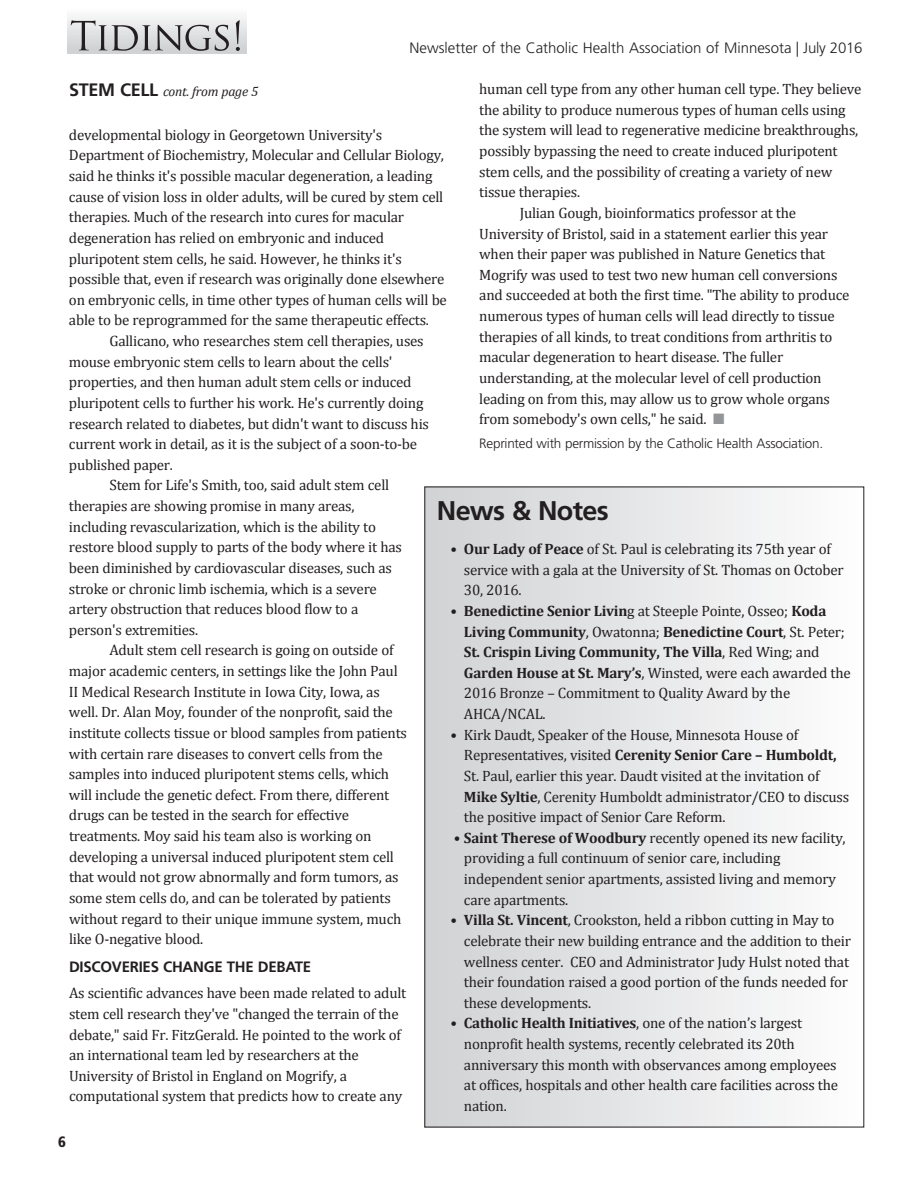
<style>
.page{position:relative;width:918px;height:1188px;background:#fff}
.page>*{position:absolute;margin:0;border:0;box-sizing:border-box;transform-origin:0 0}
.t1{font:700 27px "Frutiger LT";letter-spacing:-.03em;color:#231f20}
.t2{font:15px/20.7px "Cambria";letter-spacing:-.015em;color:#231f20}
.t3{font:300 15px "Frutiger LT";color:#231f20}
.t4{font:700 15px "Frutiger LT";letter-spacing:-.015em;color:#231f20}
.t5{font:900 condensed 15px "Frutiger LT";color:#231f20}
.t6{font:300 13.5px "Frutiger LT";letter-spacing:-.015em;color:#231f20}
.t7{font:italic 13.5px "Cambria";letter-spacing:-.015em;color:#231f20}
.s1{font-family:"Frutiger CE";font-weight:700;font-style:normal;font-size:18px}
.s2{color:#939598}
.s3{font-weight:700}
</style>
<div class="page">
<div style="left:68px;top:0;width:178px;height:53px;background:linear-gradient(to bottom,#fff,#cdced1)"></div>
<svg style="left:71px;top:20px;width:158px;height:31px;background:#b9b8ba"></svg>
<svg style="left:236px;top:20px;width:4px;height:31px"></svg>
<div style="left:425px;top:487px;width:439px;height:640px;background:linear-gradient(to right,#d0d1d4,#fdfefe)"></div>
<p class="t3" style="left:410px;top:41px;width:455px">Newsletter of the Catholic Health Association of Minnesota | July 2016</p>
<p class="t7" style="left:69px;top:83px;width:191px"><span class="s1">STEM CELL</span> cont. from page 5</p>
<p class="t2" style="left:479px;top:78px;width:384px">human cell type from any other human cell type. They believe</p>
<p class="t2" style="left:479px;top:99px;width:368px">the ability to produce numerous types of human cells using</p>
<p class="t2" style="left:479px;top:120px;width:380px">the system will lead to regenerative medicine breakthroughs,</p>
<p class="t2" style="left:479px;top:140px;width:360px">possibly bypassing the need to create induced pluripotent</p>
<p class="t2" style="left:479px;top:161px;width:355px">stem cells, and the possibility of creating a variety of new</p>
<p class="t2" style="left:479px;top:181px;width:102px">tissue therapies.</p>
<p class="t2" style="left:520px;top:202px;width:278px">Julian Gough, bioinformatics professor at the</p>
<p class="t2" style="left:479px;top:223px;width:350px">University of Bristol, said in a statement earlier this year</p>
<p class="t2" style="left:479px;top:243px;width:348px">when their paper was published in Nature Genetics that</p>
<p class="t2" style="left:479px;top:264px;width:360px">Mogrify was used to test two new human cell conversions</p>
<p class="t2" style="left:479px;top:285px;width:372px">and succeeded at both the first time. "The ability to produce</p>
<p class="t2" style="left:479px;top:305px;width:357px">numerous types of human cells will lead directly to tissue</p>
<p class="t2" style="left:479px;top:326px;width:355px">therapies of all kinds, to treat conditions from arthritis to</p>
<p class="t2" style="left:479px;top:346px;width:305px">macular degeneration to heart disease. The fuller</p>
<p class="t2" style="left:479px;top:367px;width:344px">understanding, at the molecular level of cell production</p>
<p class="t2" style="left:479px;top:388px;width:352px">leading on from this, may allow us to grow whole organs</p>
<p class="t2" style="left:479px;top:408px;width:247px">from somebody's own cells," he said. <span class="s2">■</span></p>
<p class="t6" style="left:479px;top:438px;width:345px">Reprinted with permission by the Catholic Health Association.</p>
<p class="t2" style="left:69px;top:124px;width:315px">developmental biology in Georgetown University's</p>
<p class="t2" style="left:69px;top:145px;width:377px">Department of Biochemistry, Molecular and Cellular Biology,</p>
<p class="t2" style="left:69px;top:165px;width:365px">said he thinks it's possible macular degeneration, a leading</p>
<p class="t2" style="left:69px;top:186px;width:376px">cause of vision loss in older adults, will be cured by stem cell</p>
<p class="t2" style="left:69px;top:206px;width:337px">therapies. Much of the research into cures for macular</p>
<p class="t2" style="left:69px;top:227px;width:317px">degeneration has relied on embryonic and induced</p>
<p class="t2" style="left:69px;top:248px;width:334px">pluripotent stem cells, he said. However, he thinks it's</p>
<p class="t2" style="left:69px;top:268px;width:377px">possible that, even if research was originally done elsewhere</p>
<p class="t2" style="left:69px;top:289px;width:379px">on embryonic cells, in time other types of human cells will be</p>
<p class="t2" style="left:69px;top:310px;width:362px">able to be reprogrammed for the same therapeutic effects.</p>
<p class="t2" style="left:109px;top:330px;width:316px">Gallicano, who researches stem cell therapies, uses</p>
<p class="t2" style="left:69px;top:351px;width:325px">mouse embryonic stem cells to learn about the cells'</p>
<p class="t2" style="left:69px;top:371px;width:344px">properties, and then human adult stem cells or induced</p>
<p class="t2" style="left:69px;top:392px;width:356px">pluripotent cells to further his work. He's currently doing</p>
<p class="t2" style="left:69px;top:413px;width:362px">research related to diabetes, but didn't want to discuss his</p>
<p class="t2" style="left:69px;top:433px;width:350px">current work in detail, as it is the subject of a soon-to-be</p>
<p class="t2" style="left:69px;top:454px;width:105px">published paper.</p>
<p class="t2" style="left:109px;top:475px;width:281px">Stem for Life's Smith, too, said adult stem cell</p>
<p class="t2" style="left:69px;top:495px;width:287px">therapies are showing promise in many areas,</p>
<p class="t2" style="left:69px;top:516px;width:309px">including revascularization, which is the ability to</p>
<p class="t2" style="left:69px;top:536px;width:334px">restore blood supply to parts of the body where it has</p>
<p class="t2" style="left:69px;top:557px;width:325px">been diminished by cardiovascular diseases, such as</p>
<p class="t2" style="left:69px;top:578px;width:309px">stroke or chronic limb ischemia, which is a severe</p>
<p class="t2" style="left:69px;top:598px;width:291px">artery obstruction that reduces blood flow to a</p>
<p class="t2" style="left:69px;top:619px;width:131px">person's extremities.</p>
<p class="t2" style="left:109px;top:640px;width:286px">Adult stem cell research is going on outside of</p>
<p class="t2" style="left:69px;top:660px;width:330px">major academic centers, in settings like the John Paul</p>
<p class="t2" style="left:69px;top:681px;width:312px">II Medical Research Institute in Iowa City, Iowa, as</p>
<p class="t2" style="left:69px;top:701px;width:325px">well. Dr. Alan Moy, founder of the nonprofit, said the</p>
<p class="t2" style="left:69px;top:722px;width:340px">institute collects tissue or blood samples from patients</p>
<p class="t2" style="left:69px;top:743px;width:315px">with certain rare diseases to convert cells from the</p>
<p class="t2" style="left:69px;top:763px;width:322px">samples into induced pluripotent stems cells, which</p>
<p class="t2" style="left:69px;top:784px;width:322px">will include the genetic defect. From there, different</p>
<p class="t2" style="left:69px;top:805px;width:282px">drugs can be tested in the search for effective</p>
<p class="t2" style="left:69px;top:825px;width:304px">treatments. Moy said his team also is working on</p>
<p class="t2" style="left:69px;top:846px;width:326px">developing a universal induced pluripotent stem cell</p>
<p class="t2" style="left:69px;top:866px;width:331px">that would not grow abnormally and form tumors, as</p>
<p class="t2" style="left:69px;top:887px;width:323px">some stem cells do, and can be tolerated by patients</p>
<p class="t2" style="left:69px;top:908px;width:334px">without regard to their unique immune system, much</p>
<p class="t2" style="left:69px;top:928px;width:136px">like O-negative blood.</p>
<p class="t4" style="left:69px;top:961px;width:244px">DISCOVERIES CHANGE THE DEBATE</p>
<p class="t2" style="left:69px;top:982px;width:339px">As scientific advances have been made related to adult stem cell research they've "changed the terrain of the debate," said Fr. FitzGerald. He pointed to the work of an international team led by researchers at the University of Bristol in England on Mogrify, a computational system that predicts how to create any</p>
<h1 class="t1" style="left:437px;top:500px;width:173px">News &amp; Notes</h1>
<p class="t2" style="left:464px;top:538px;width:381px;text-indent:-14px">• <span class="s3">Our Lady of Peace</span> of St. Paul is celebrating its 75th year of service with a gala at the University of St. Thomas on October<br>30, 2016.</p>
<p class="t2" style="left:464px;top:600px;width:388px;text-indent:-14px"><span class="s3">• Benedictine Senior Livin</span>g at Steeple Pointe, Osseo; <span class="s3">Koda Living Community</span>, Owatonna; <span class="s3">Benedictine Court</span>, St. Peter; <span class="s3">St. Crispin Living Community, The Villa</span>, Red Wing; and <span class="s3">Garden House at St. Mary’s</span>, Winsted, were each awarded the 2016 Bronze – Commitment to Quality Award by the AHCA/NCAL.</p>
<p class="t2" style="left:464px;top:724px;width:387px;text-indent:-14px">• Kirk Daudt, Speaker of the House, Minnesota House of Representatives, visited <span class="s3">Cerenity Senior Care – Humboldt, </span>St. Paul, earlier this year. Daudt visited at the invitation of <span class="s3">Mike Syltie</span>, Cerenity Humboldt administrator/CEO to discuss the positive impact of Senior Care Reform.</p>
<p class="t2" style="left:464px;top:827px;width:383px;text-indent:-10px">• <span class="s3">Saint Therese of Woodbury</span> recently opened its new facility, providing a full continuum of senior care, including independent senior apartments, assisted living and memory care apartments.</p>
<p class="t2" style="left:464px;top:910px;width:389px;text-indent:-14px">• <span class="s3">Villa St. Vincent</span>, Crookston, held a ribbon cutting in May to celebrate their new building entrance and the addition to their wellness center. CEO and Administrator Judy Hulst noted that their foundation raised a good portion of the funds needed for these developments.</p>
<p class="t2" style="left:464px;top:1013px;width:376px;text-indent:-14px">• <span class="s3">Catholic Health Initiatives</span>, one of the nation’s largest nonprofit health systems, recently celebrated its 20th anniversary this month with observances among employees at offices, hospitals and other health care facilities across the nation.</p>
<p class="t5" style="left:58px;top:1136px;width:9px">6</p>
</div>
